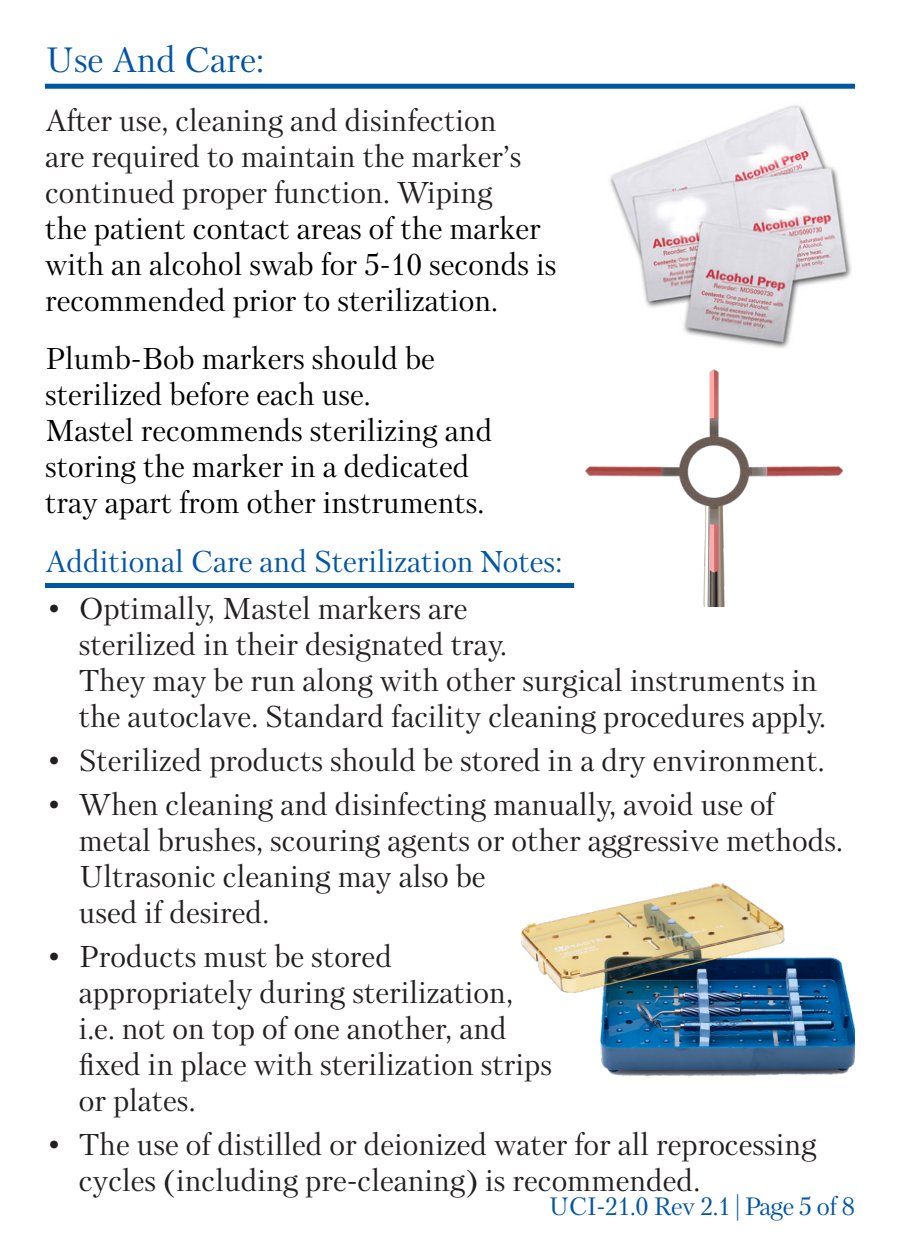
<style>
.page{position:relative;width:900px;height:1260px;background:#fff}
.page>*{position:absolute;margin:0;border:0;box-sizing:border-box;transform-origin:0 0}
.t1{font:35px "Petersburg";color:#0155a5}
.t2{font:30px/36px "Petersburg";color:#231f20}
.t3{font:30px/36px "Petersburg";color:#000}
.t4{font:30px "Petersburg";color:#0155a5}
.t5{font:25px "Petersburg";letter-spacing:-.02em;color:#0155a5}
.s1{color:#231f20}
</style>
<div class="page">
<img style="left:521px;top:884px;width:334px;height:191px">
<img style="left:610px;top:105px;width:242px;height:243px">
<img style="left:574px;top:369px;width:270px;height:238px">
<div style="left:45px;top:583px;width:529px;height:5px;background:#0155a5"></div>
<div style="left:45px;top:84px;width:810px;height:5px;background:#0155a5"></div>
<p class="t1" style="left:45px;top:37px;width:221px">Use And Care:</p>
<p class="t3" style="left:45px;top:102px;width:513px"><span class="s1">After use, cleaning and disinfection<br>are required to maintain the marker’s continued proper function. Wiping<br></span>the patient contact areas of the marker with an alcohol swab for 5-10 seconds is recommended prior to sterilization.</p>
<p class="t3" style="left:45px;top:340px;width:449px">Plumb-Bob markers should be sterilized before each use.<br>Mastel recommends sterilizing and storing the marker in a dedicated tray apart from other instruments.</p>
<p class="t4" style="left:45px;top:541px;width:519px">Additional Care and Sterilization Notes:</p>
<p class="t2" style="left:79px;top:590px;width:749px;text-indent:-34px">• Optimally, Mastel markers are<br>sterilized in their designated tray.<br>They may be run along with other surgical instruments in the autoclave. Standard facility cleaning procedures apply.</p>
<p class="t2" style="left:45px;top:742px;width:781px">• Sterilized products should be stored in a dry environment.</p>
<p class="t2" style="left:79px;top:786px;width:766px;text-indent:-34px">• When cleaning and disinfecting manually, avoid use of metal brushes, scouring agents or other aggressive methods.<br>Ultrasonic cleaning may also be<br>used if desired.</p>
<p class="t2" style="left:79px;top:938px;width:475px;text-indent:-34px">• Products must be stored appropriately during sterilization, i.e. not on top of one another, and fixed in place with sterilization strips or plates.</p>
<p class="t2" style="left:79px;top:1127px;width:739px;text-indent:-34px">• The use of distilled or deionized water for all reprocessing cycles (including pre-cleaning) is recommended.</p>
<p class="t5" style="left:549px;top:1190px;width:308px">UCI-21.0 Rev 2.1 | Page 5 of 8</p>
</div>
